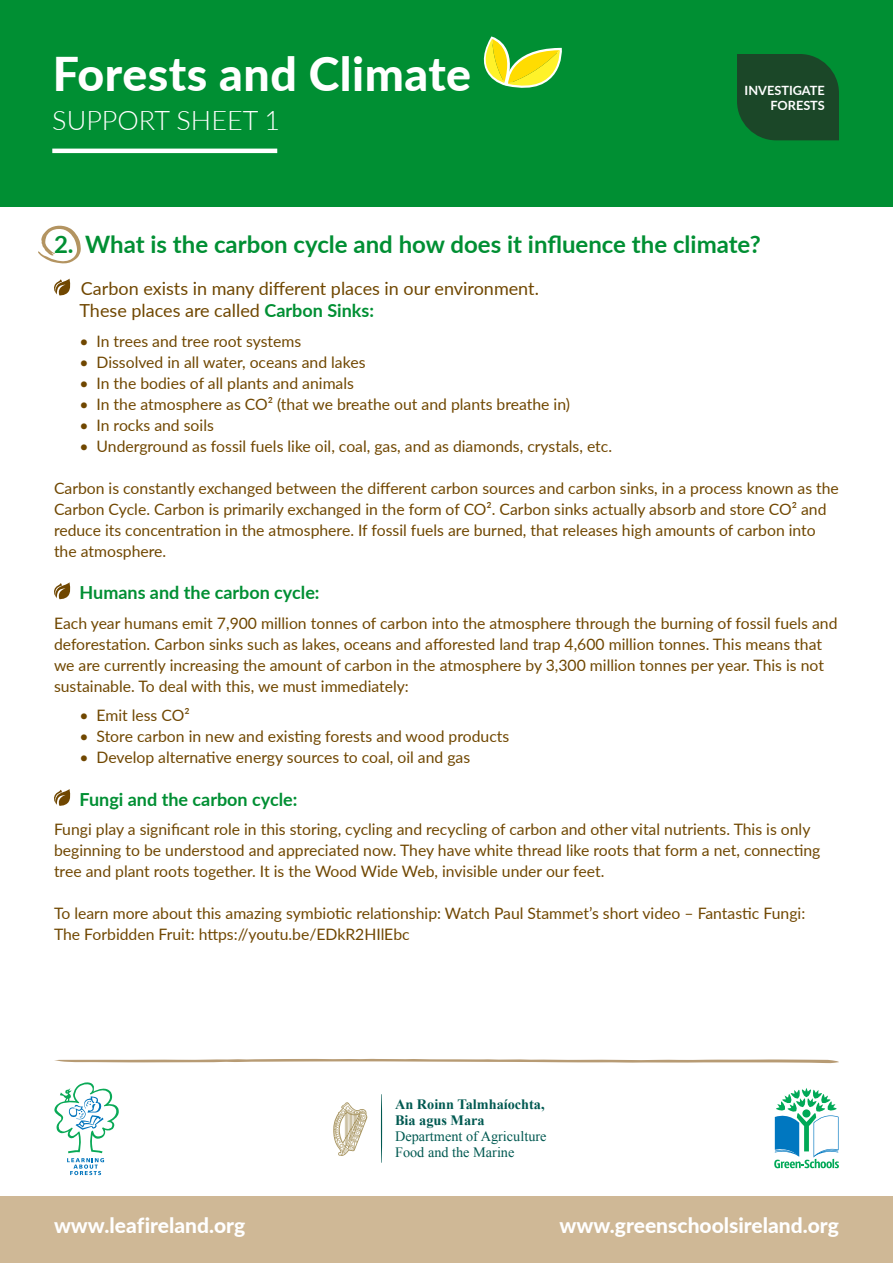
<style>
.page{position:relative;width:893px;height:1263px;background:#fff}
.page>*{position:absolute;margin:0;border:0;box-sizing:border-box;transform-origin:0 0}
.t1{font:800 46.5px "Lato";letter-spacing:.01em;color:#fff}
.t2{font:300 27px "Lato";color:#fff}
.t3{font:700 24px "Lato";color:#008f33}
.t4{font:800 21px "Lato";color:#fff}
.t5{font:18px/21.6px "Lato";color:#704700}
.t6{font:700 18px "Lato";color:#008f33}
.t7{font:15.75px/21px "Lato";color:#704700}
.t8{font:14.25px/16px "Times New Roman";color:#005951}
.t9{font:700 14.25px/16px "Times New Roman";color:#005951}
.t10{font:700 12.75px/15.3px "Lato";color:#fff;text-align:right}
.s1{font-weight:700;color:#008f33}
</style>
<div class="page">
<div style="left:0;top:1196px;width:893px;height:67px;background:#cfb896"></div>
<svg style="left:54px;top:1082px;width:65px;height:93px"></svg>
<svg style="left:774px;top:1088px;width:65px;height:80px"></svg>
<svg style="left:54px;top:1059px;width:785px;height:4px"></svg>
<svg style="left:381px;top:1094px;width:1px;height:69px"></svg>
<svg style="left:333px;top:1102px;width:34px;height:54px"></svg>
<div style="left:0;top:0;width:893px;height:206px;background:#008f33"></div>
<svg style="left:737px;top:54px;width:102px;height:86px"></svg>
<svg style="left:483px;top:36px;width:79px;height:52px"></svg>
<hr style="left:52px;top:149px;width:225px;height:4px;background:#fff">
<svg style="left:54px;top:279px;width:17px;height:17px"></svg>
<svg style="left:54px;top:582px;width:17px;height:18px"></svg>
<svg style="left:54px;top:789px;width:17px;height:17px"></svg>
<svg style="left:38px;top:225px;width:43px;height:39px"></svg>
<h1 class="t1" style="left:53px;top:40px;width:420px">Forests and Climate</h1>
<h2 class="t2" style="left:52px;top:102px;width:229px">SUPPORT SHEET 1</h2>
<p class="t10" style="left:745px;top:82px;width:82px">INVESTIGATE<br>FORESTS</p>
<h3 class="t3" style="left:54px;top:227px;width:708px">2. What is the carbon cycle and how does it influence the climate?</h3>
<p class="t5" style="left:80px;top:277px;width:461px">Carbon exists in many different places in our environment.<br>These places are called <span class="s1">Carbon Sinks:</span></p>
<p class="t7" style="left:80px;top:330px;width:223px">• In trees and tree root systems</p>
<p class="t7" style="left:80px;top:351px;width:287px">• Dissolved in all water, oceans and lakes</p>
<p class="t7" style="left:80px;top:372px;width:276px">• In the bodies of all plants and animals</p>
<p class="t7" style="left:80px;top:393px;width:492px">• In the atmosphere as CO² (that we breathe out and plants breathe in)</p>
<p class="t7" style="left:80px;top:414px;width:136px">• In rocks and soils</p>
<p class="t7" style="left:80px;top:435px;width:534px">• Underground as fossil fuels like oil, coal, gas, and as diamonds, crystals, etc.</p>
<p class="t7" style="left:54px;top:477px;width:786px">Carbon is constantly exchanged between the different carbon sources and carbon sinks, in a process known as the Carbon Cycle. Carbon is primarily exchanged in the form of CO². Carbon sinks actually absorb and store CO² and reduce its concentration in the atmosphere. If fossil fuels are burned, that releases high amounts of carbon into the atmosphere.</p>
<p class="t6" style="left:80px;top:579px;width:242px">Humans and the carbon cycle:</p>
<p class="t7" style="left:54px;top:612px;width:785px">Each year humans emit 7,900 million tonnes of carbon into the atmosphere through the burning of fossil fuels and deforestation. Carbon sinks such as lakes, oceans and afforested land trap 4,600 million tonnes. This means that we are currently increasing the amount of carbon in the atmosphere by 3,300 million tonnes per year. This is not sustainable. To deal with this, we must immediately:</p>
<p class="t7" style="left:80px;top:704px;width:112px">• Emit less CO²</p>
<p class="t7" style="left:80px;top:725px;width:431px">• Store carbon in new and existing forests and wood products</p>
<p class="t7" style="left:80px;top:746px;width:392px">• Develop alternative energy sources to coal, oil and gas</p>
<p class="t6" style="left:80px;top:786px;width:219px">Fungi and the carbon cycle:</p>
<p class="t7" style="left:54px;top:818px;width:768px">Fungi play a significant role in this storing, cycling and recycling of carbon and other vital nutrients. This is only beginning to be understood and appreciated now. They have white thread like roots that form a net, connecting tree and plant roots together. It is the Wood Wide Web, invisible under our feet.</p>
<p class="t7" style="left:54px;top:902px;width:753px">To learn more about this amazing symbiotic relationship: Watch Paul Stammet’s short video – Fantastic Fungi:<br>The Forbidden Fruit: https://youtu.be/EDkR2HIlEbc</p>
<h3 class="t4" style="left:54px;top:1210px;width:193px">www.leafireland.org</h3>
<p class="t9" style="left:395px;top:1095px;width:151px">An Roinn Talmhaíochta,<br>Bia agus Mara</p>
<p class="t8" style="left:395px;top:1128px;width:153px">Department of Agriculture<br>Food and the Marine</p>
<h3 class="t4" style="left:559px;top:1210px;width:281px">www.greenschoolsireland.org</h3>
</div>
